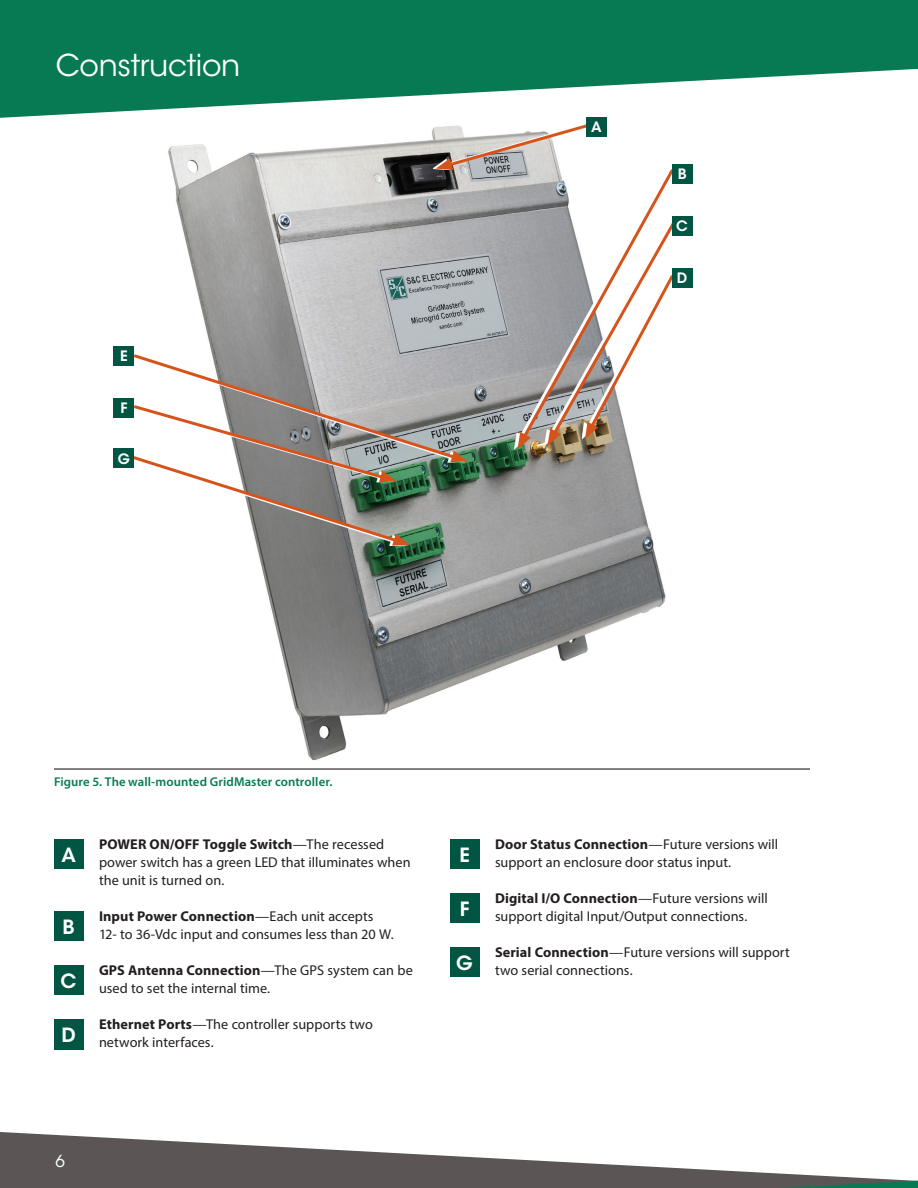
<style>
.page{position:relative;width:918px;height:1188px;background:#fff}
.page>*{position:absolute;margin:0;border:0;box-sizing:border-box;transform-origin:0 0}
.t1{font:30px "ITC Avant Garde Std";letter-spacing:-.01em;color:#fff}
.t2{font:600 19.5px "ITC Avant Garde Std";color:#fff}
.t3{font:16.5px "ITC Avant Garde Std";color:#fff}
.t4{font:14.25px/18px "Myriad Pro";color:#231f20}
.t5{font:600 14.25px "ITC Avant Garde Std";color:#fff}
.t6{font:600 12.75px "Myriad Pro";letter-spacing:.01em;color:#077a53}
.s1{font-weight:700}
</style>
<div class="page">
<svg style="left:0;top:1132px;width:918px;height:56px;fill:#5b5655"></svg>
<img style="left:168px;top:129px;width:521px;height:632px">
<svg style="left:0;top:0;width:918px;height:118px;fill:#077a53"></svg>
<svg style="left:514px;top:170px;width:157px;height:279px;fill:#a2a4a7"></svg>
<svg style="left:519px;top:166px;width:158px;height:278px"></svg>
<svg style="left:518px;top:432px;width:13px;height:17px"></svg>
<svg style="left:547px;top:219px;width:131px;height:227px"></svg>
<svg style="left:436px;top:124px;width:156px;height:46px"></svg>
<div style="left:114px;top:398px;width:20px;height:19px;background:#005643"></div>
<div style="left:114px;top:346px;width:20px;height:19px;background:#005643"></div>
<div style="left:672px;top:216px;width:21px;height:19px;background:#005643"></div>
<div style="left:586px;top:117px;width:21px;height:19px;background:#005643"></div>
<div style="left:672px;top:268px;width:21px;height:19px;background:#005643"></div>
<div style="left:672px;top:164px;width:21px;height:19px;background:#005643"></div>
<svg style="left:129px;top:352px;width:339px;height:194px"></svg>
<div style="left:114px;top:449px;width:20px;height:19px;background:#005643"></div>
<hr style="left:54px;top:768px;width:756px;height:2px;background:#5b5655">
<div style="left:54px;top:839px;width:30px;height:30px;background:#005643"></div>
<div style="left:54px;top:911px;width:30px;height:30px;background:#005643"></div>
<div style="left:54px;top:965px;width:30px;height:30px;background:#005643"></div>
<div style="left:54px;top:1019px;width:30px;height:30px;background:#005643"></div>
<div style="left:450px;top:839px;width:30px;height:30px;background:#005643"></div>
<div style="left:450px;top:893px;width:30px;height:30px;background:#005643"></div>
<div style="left:450px;top:947px;width:30px;height:30px;background:#005643"></div>
<h1 class="t1" style="left:56px;top:47px;width:186px">Construction</h1>
<p class="t5" style="left:120px;top:347px;width:9px">E</p>
<p class="t5" style="left:120px;top:399px;width:9px">F</p>
<p class="t5" style="left:118px;top:450px;width:14px">G</p>
<p class="t5" style="left:591px;top:118px;width:12px">A</p>
<p class="t5" style="left:678px;top:165px;width:10px">B</p>
<p class="t5" style="left:676px;top:217px;width:13px">C</p>
<p class="t5" style="left:677px;top:269px;width:12px">D</p>
<p class="t6" style="left:54px;top:774px;width:280px">Figure 5. The wall-mounted GridMaster controller.</p>
<h2 class="t2" style="left:61px;top:842px;width:16px">A</h2>
<h2 class="t2" style="left:63px;top:914px;width:14px">B</h2>
<h2 class="t2" style="left:61px;top:968px;width:17px">C</h2>
<h2 class="t2" style="left:62px;top:1022px;width:16px">D</h2>
<p class="t4" style="left:99px;top:835px;width:313px"><span class="s1">POWER ON/OFF Toggle Switch</span>—The recessed power switch has a green LED that illuminates when the unit is turned on.</p>
<p class="t4" style="left:99px;top:907px;width:296px"><span class="s1">Input Power Connection</span>—Each unit accepts<br>12- to 36-Vdc input and consumes less than 20 W.</p>
<p class="t4" style="left:99px;top:961px;width:315px"><span class="s1">GPS Antenna Connection</span>—The GPS system can be used to set the internal time.</p>
<p class="t4" style="left:99px;top:1015px;width:275px"><span class="s1">Ethernet Ports</span>—The controller supports two network interfaces.</p>
<p class="t3" style="left:56px;top:1151px;width:11px">6</p>
<h2 class="t2" style="left:459px;top:842px;width:12px">E</h2>
<h2 class="t2" style="left:460px;top:896px;width:11px">F</h2>
<h2 class="t2" style="left:456px;top:950px;width:18px">G</h2>
<p class="t4" style="left:495px;top:835px;width:285px"><span class="s1">Door Status Connection</span>—Future versions will support an enclosure door status input.</p>
<p class="t4" style="left:495px;top:889px;width:274px"><span class="s1">Digital I/O Connection</span>—Future versions will support digital Input/Output connections.</p>
<p class="t4" style="left:495px;top:943px;width:296px"><span class="s1">Serial Connection</span>—Future versions will support two serial connections.</p>
</div>
